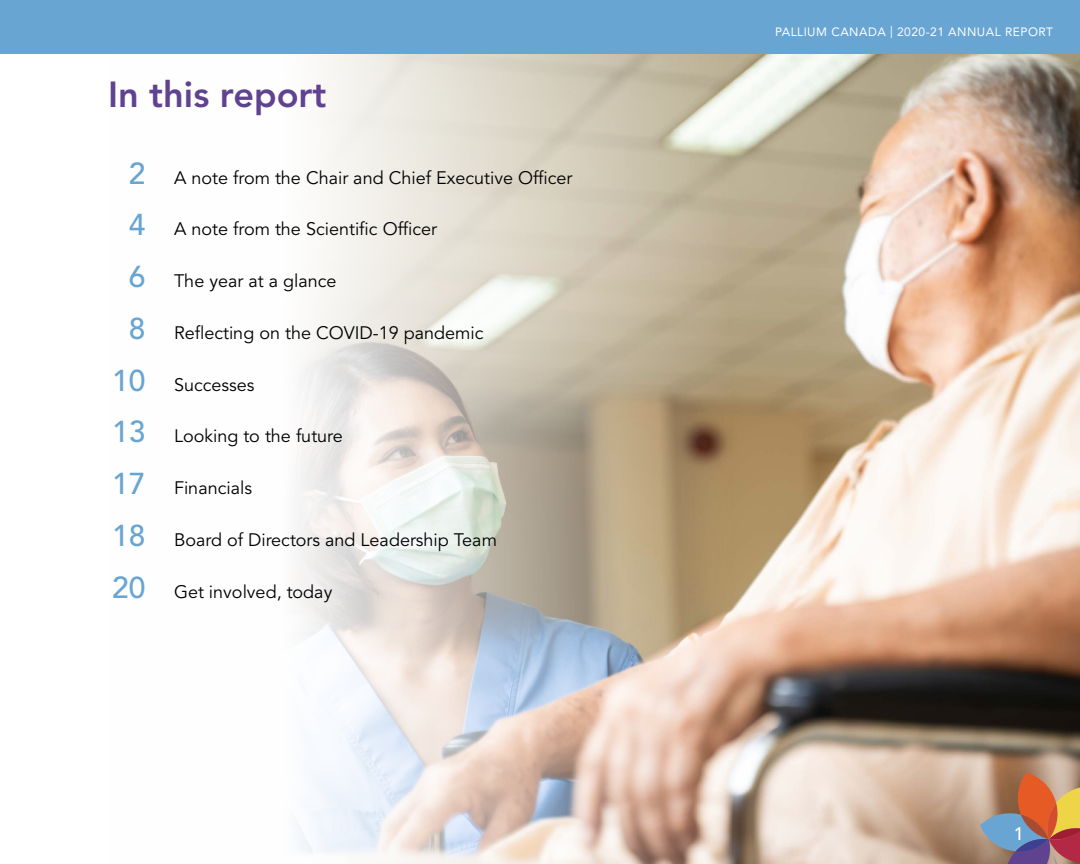
<style>
.page{position:relative;width:1080px;height:864px;background:#fff}
.page>*{position:absolute;margin:0;border:0;box-sizing:border-box;transform-origin:0 0}
.t1{font:800 36px "Avenir LT Std";color:#5f4290}
.t2{font:18px "Avenir LT Std";color:#000}
.t3{font:500 18px "Avenir LT Std";color:#fff}
.t4{font:12px "Avenir LT Std";letter-spacing:.04em;color:#fff}
.s1{font-weight:500;font-size:30px;color:#69a5d2}
</style>
<div class="page">
<img style="left:299px;top:54px;width:781px;height:810px">
<div style="left:0;top:0;width:1080px;height:54px;background:#69a5d2"></div>
<svg style="left:980px;top:773px;width:100px;height:91px;background:#ab7e6e"></svg>
<h1 class="t1" style="left:108px;top:73px;width:220px">In this report</h1>
<p class="t2" style="left:129px;top:167px;width:445px"><span class="s1">2</span> A note from the Chair and Chief Executive Officer</p>
<p class="t2" style="left:129px;top:219px;width:310px"><span class="s1">4</span> A note from the Scientific Officer</p>
<p class="t2" style="left:129px;top:271px;width:209px"><span class="s1">6</span> The year at a glance</p>
<p class="t2" style="left:129px;top:322px;width:356px"><span class="s1">8</span> Reflecting on the COVID-19 pandemic</p>
<p class="t2" style="left:112px;top:374px;width:144px"><span class="s1">10</span> Successes</p>
<p class="t2" style="left:112px;top:426px;width:232px"><span class="s1">13</span> Looking to the future</p>
<p class="t2" style="left:112px;top:478px;width:141px"><span class="s1">17</span> Financials</p>
<p class="t2" style="left:112px;top:529px;width:386px"><span class="s1">18</span> Board of Directors and Leadership Team</p>
<p class="t2" style="left:112px;top:581px;width:222px"><span class="s1">20</span> Get involved, today</p>
<p class="t4" style="left:775px;top:25px;width:279px">PALLIUM CANADA | 2020-21 ANNUAL REPORT</p>
<p class="t3" style="left:1014px;top:823px;width:12px">1</p>
</div>
